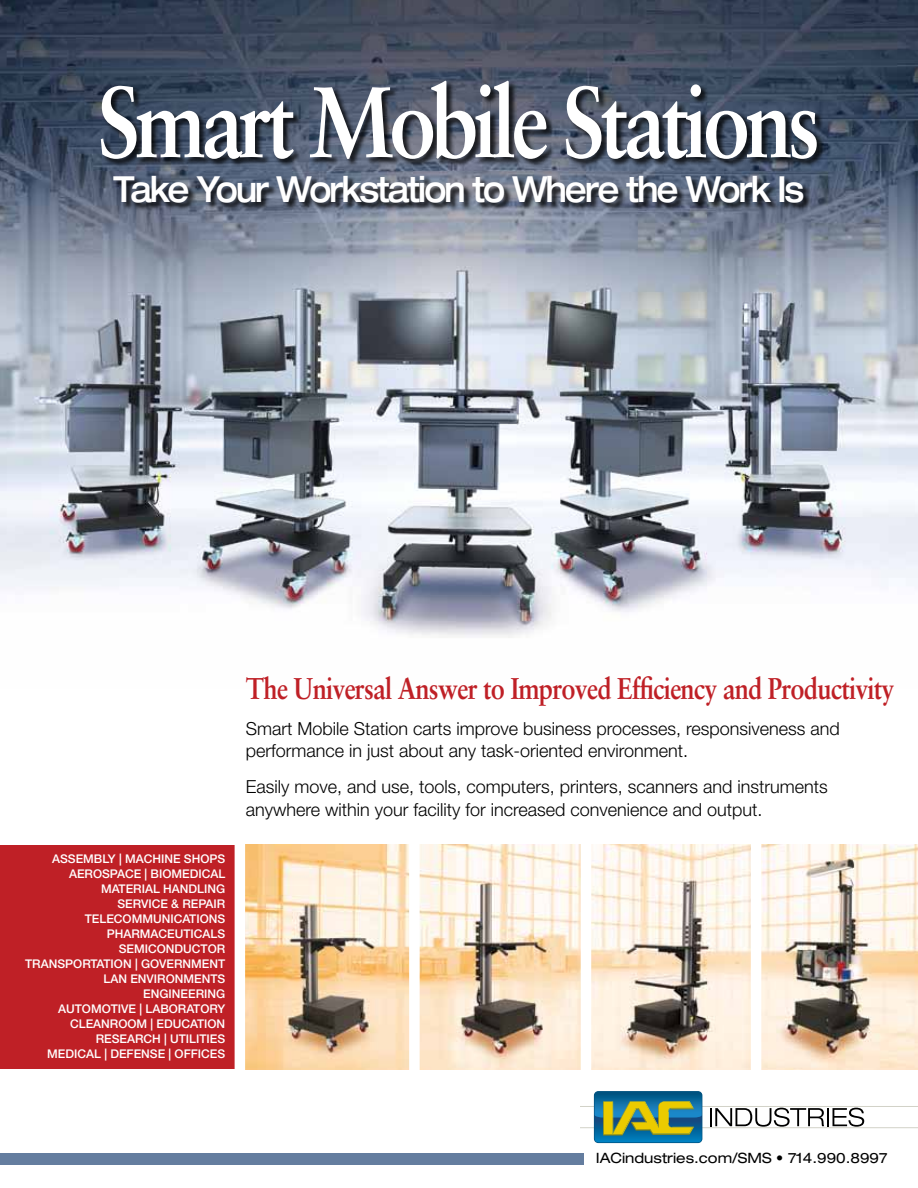
<style>
.page{position:relative;width:918px;height:1188px;background:#fff}
.page>*{position:absolute;margin:0;border:0;box-sizing:border-box;transform-origin:0 0}
.t1{font:700 100.5px "Sabon";letter-spacing:-.06em;color:#fff;scale:.85 1}
.t2{font:500 expanded 36px "Helvetica Neue LT Std";letter-spacing:-.06em;color:#fff;scale:.85 1}
.t3{font:700 30px "Sabon";letter-spacing:-.03em;color:#bf2026;scale:.85 1}
.t4{font:300 18px/22.5px "Helvetica Neue LT Std";color:#000}
.t5{font:expanded 14.25px "Helvetica Neue LT Std";color:#000}
.t6{font:500 12px/15px "Helvetica Neue LT Std";color:#fff;text-align:right}
</style>
<div class="page">
<img style="left:245px;top:845px;width:673px;height:224px">
<hr style="left:580px;top:1106px;width:338px;height:1px;background:#d2d2c8">
<hr style="left:580px;top:1127px;width:338px;height:1px;background:#d2d2c8">
<svg style="left:710px;top:1108px;width:154px;height:19px"></svg>
<div style="left:594px;top:1091px;width:108px;height:52px;border:1px solid #005280;border-radius:4px"></div>
<svg style="left:595px;top:1092px;width:107px;height:50px"></svg>
<img style="left:0;top:0;width:918px;height:638px">
<div style="left:100px;top:80px;width:725px;height:131px;background:#000;opacity:.75"></div>
<div style="left:751px;top:834px;width:10px;height:241px;background:#fff"></div>
<div style="left:581px;top:837px;width:10px;height:241px;background:#fff"></div>
<div style="left:409px;top:837px;width:11px;height:241px;background:#fff"></div>
<div style="left:0;top:845px;width:235px;height:223px;background:#bf2026"></div>
<div style="left:0;top:1153px;width:584px;height:12px;background:#647d9f"></div>
<h1 class="t1" style="left:97px;top:60px;width:853px">Smart Mobile Stations</h1>
<h2 class="t2" style="left:114px;top:167px;width:814px">Take Your Workstation to Where the Work Is</h2>
<p class="t6" style="left:25px;top:851px;width:202px">ASSEMBLY | MACHINE SHOPS<br>AEROSPACE | BIOMEDICAL<br>MATERIAL HANDLING<br>SERVICE &amp; REPAIR<br>TELECOMMUNICATIONS<br>PHARMACEUTICALS<br>SEMICONDUCTOR<br>TRANSPORTATION | GOVERNMENT<br>LAN ENVIRONMENTS<br>ENGINEERING<br>AUTOMOTIVE | LABORATORY<br>CLEANROOM | EDUCATION<br>RESEARCH | UTILITIES<br>MEDICAL | DEFENSE | OFFICES</p>
<h3 class="t3" style="left:246px;top:669px;width:764px">The Universal Answer to Improved Efficiency and Productivity</h3>
<h3 class="t4" style="left:246px;top:717px;width:596px">Smart Mobile Station carts improve business processes, responsiveness and performance in just about any task-oriented environment.</h3>
<h3 class="t4" style="left:246px;top:775px;width:584px">Easily move, and use, tools, computers, printers, scanners and instruments anywhere within your facility for increased convenience and output.</h3>
<p class="t5" style="left:596px;top:1150px;width:293px">IACindustries.com/SMS • 714.990.8997</p>
</div>
